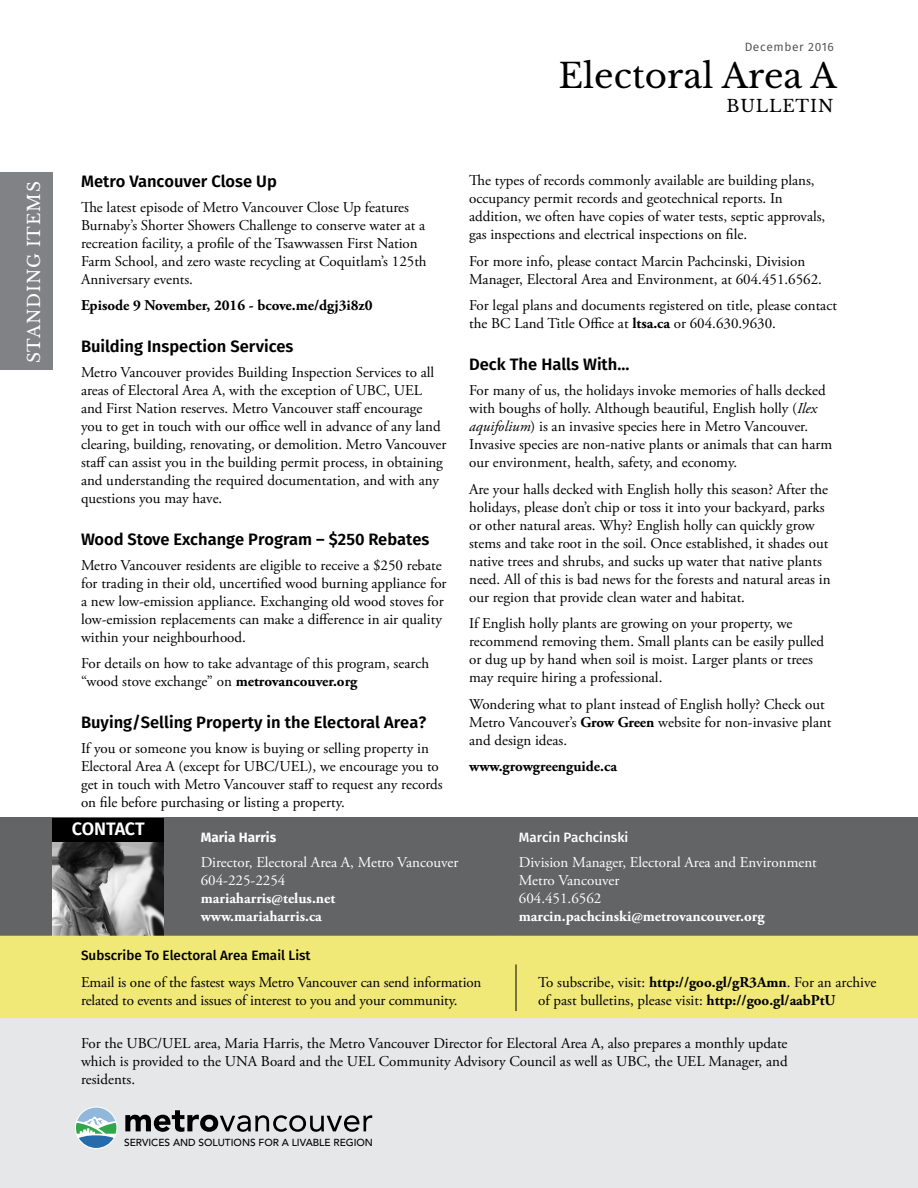
<style>
.page{position:relative;width:918px;height:1188px;background:#fff}
.page>*{position:absolute;margin:0;border:0;box-sizing:border-box;transform-origin:0 0}
.t1{font:34.05px "Libre Baskerville";color:#000}
.t2{font:600 18px "Fira Sans";letter-spacing:-.01em;color:#fff}
.t3{font:17.1px "Libre Baskerville";color:#fff}
.t4{font:17.1px "Libre Baskerville";letter-spacing:.05em;color:#000}
.t5{font:600 16.5px "Fira Sans";color:#000}
.t6{font:15px/18px "Adobe Garamond Pro";color:#000}
.t7{font:15px/18px "Adobe Garamond Pro";color:#fff}
.t8{font:700 15px/18px "Adobe Garamond Pro";color:#fff}
.t9{font:700 15px "Adobe Garamond Pro";color:#000}
.t10{font:500 13.5px "Fira Sans";color:#000}
.t11{font:500 13.5px "Fira Sans";color:#fff}
.t12{font:700 13.5px "Fira Sans";color:#fff}
.t13{font:12px "Fira Sans";letter-spacing:.05em;color:#4d4d4f}
.t14{font:500 10.2px "Avenir LT Std";color:#000}
.s1{font-weight:700}
.s2{font-style:italic}
</style>
<div class="page">
<div style="left:0;top:887px;width:918px;height:301px;background:#e6e7e8"></div>
<div style="left:0;top:818px;width:918px;height:119px;background:#636466"></div>
<img style="left:53px;top:842px;width:111px;height:94px">
<div style="left:52px;top:818px;width:112px;height:24px;background:#000"></div>
<svg style="left:125px;top:1110px;width:247px;height:22px"></svg>
<svg style="left:75px;top:1107px;width:42px;height:42px"></svg>
<svg style="left:76px;top:1108px;width:40px;height:40px"></svg>
<div style="left:0;top:173px;width:53px;height:197px;background:#808285"></div>
<div style="left:0;top:936px;width:918px;height:82px;background:#f0e877"></div>
<hr style="left:516px;top:964px;width:1px;height:47px;background:#000">
<p class="t3" style="left:23px;top:363px;width:184px;rotate:-90deg">Standing items</p>
<p class="t13" style="left:745px;top:38px;width:91px">December 2016</p>
<h1 class="t1" style="left:558px;top:55px;width:280px">Electoral Area A</h1>
<p class="t4" style="left:727px;top:95px;width:108px">BULLETIN</p>
<p class="t5" style="left:81px;top:170px;width:197px">Metro Vancouver Close Up</p>
<p class="t6" style="left:81px;top:199px;width:347px">The latest episode of Metro Vancouver Close Up features Burnaby’s Shorter Showers Challenge to conserve water at a recreation facility, a profile of the Tsawwassen First Nation Farm School, and zero waste recycling at Coquitlam’s 125th Anniversary events.</p>
<p class="t9" style="left:81px;top:297px;width:293px">Episode 9 November, 2016 - bcove.me/dgj3i8z0</p>
<p class="t5" style="left:81px;top:335px;width:214px">Building Inspection Services</p>
<p class="t6" style="left:81px;top:364px;width:367px">Metro Vancouver provides Building Inspection Services to all areas of Electoral Area A, with the exception of UBC, UEL and First Nation reserves. Metro Vancouver staff encourage you to get in touch with our office well in advance of any land clearing, building, renovating, or demolition. Metro Vancouver staff can assist you in the building permit process, in obtaining and understanding the required documentation, and with any questions you may have.</p>
<p class="t5" style="left:81px;top:528px;width:350px">Wood Stove Exchange Program – $250 Rebates</p>
<p class="t6" style="left:81px;top:557px;width:367px">Metro Vancouver residents are eligible to receive a $250 rebate for trading in their old, uncertified wood burning appliance for a new low-emission appliance. Exchanging old wood stoves for low-emission replacements can make a difference in air quality within your neighbourhood.</p>
<p class="t6" style="left:81px;top:655px;width:350px">For details on how to take advantage of this program, search “wood stove exchange” on <span class="s1">metrovancouver.org</span></p>
<p class="t5" style="left:81px;top:711px;width:347px">Buying/Selling Property in the Electoral Area?</p>
<p class="t6" style="left:81px;top:740px;width:363px">If you or someone you know is buying or selling property in Electoral Area A (except for UBC/UEL), we encourage you to get in touch with Metro Vancouver staff to request any records on file before purchasing or listing a property.</p>
<p class="t2" style="left:72px;top:817px;width:74px">CONTACT</p>
<p class="t12" style="left:201px;top:828px;width:77px">Maria Harris</p>
<p class="t7" style="left:201px;top:854px;width:259px">Director, Electoral Area A, Metro Vancouver<br>604-225-2254</p>
<p class="t8" style="left:201px;top:889px;width:136px">mariaharris@telus.net www.mariaharris.ca</p>
<p class="t6" style="left:469px;top:172px;width:358px">The types of records commonly available are building plans, occupancy permit records and geotechnical reports. In addition, we often have copies of water tests, septic approvals, gas inspections and electrical inspections on file.</p>
<p class="t6" style="left:469px;top:252px;width:354px">For more info, please contact Marcin Pachcinski, Division<br>Manager, Electoral Area and Environment, at 604.451.6562.</p>
<p class="t6" style="left:469px;top:297px;width:369px">For legal plans and documents registered on title, please contact the BC Land Title Office at <span class="s1">ltsa.ca</span> or 604.630.9630.</p>
<p class="t5" style="left:469px;top:353px;width:162px">Deck The Halls With...</p>
<p class="t6" style="left:469px;top:382px;width:365px">For many of us, the holidays invoke memories of halls decked with boughs of holly. Although beautiful, English holly (<span class="s2">Ilex aquifolium</span>) is an invasive species here in Metro Vancouver.<br>Invasive species are non-native plants or animals that can harm our environment, health, safety, and economy.</p>
<p class="t6" style="left:469px;top:480px;width:363px">Are your halls decked with English holly this season? After the holidays, please don’t chip or toss it into your backyard, parks or other natural areas. Why? English holly can quickly grow stems and take root in the soil. Once established, it shades out native trees and shrubs, and sucks up water that native plants need. All of this is bad news for the forests and natural areas in our region that provide clean water and habitat.</p>
<p class="t6" style="left:469px;top:615px;width:357px">If English holly plants are growing on your property, we recommend removing them. Small plants can be easily pulled or dug up by hand when soil is moist. Larger plants or trees may require hiring a professional.</p>
<p class="t6" style="left:469px;top:696px;width:364px">Wondering what to plant instead of English holly? Check out<br>Metro Vancouver’s <span class="s1">Grow Green</span> website for non-invasive plant and design ideas.</p>
<p class="t9" style="left:469px;top:758px;width:149px">www.growgreenguide.ca</p>
<p class="t11" style="left:519px;top:828px;width:111px">Marcin Pachcinski</p>
<p class="t7" style="left:519px;top:854px;width:300px">Division Manager, Electoral Area and Environment<br>Metro Vancouver<br>604.451.6562</p>
<p class="t8" style="left:519px;top:907px;width:247px">marcin.pachcinski@metrovancouver.org</p>
<p class="t10" style="left:81px;top:946px;width:231px">Subscribe To Electoral Area Email List</p>
<p class="t6" style="left:81px;top:973px;width:402px">Email is one of the fastest ways Metro Vancouver can send information related to events and issues of interest to you and your community.</p>
<p class="t6" style="left:538px;top:973px;width:340px">To subscribe, visit: <span class="s1">http://goo.gl/gR3Amn</span>. For an archive of past bulletins, please visit: <span class="s1">http://goo.gl/aabPtU</span></p>
<p class="t6" style="left:81px;top:1035px;width:708px;text-align:justify">For the UBC/UEL area, Maria Harris, the Metro Vancouver Director for Electoral Area A, also prepares a monthly update which is provided to the UNA Board and the UEL Community Advisory Council as well as UBC, the UEL Manager, and residents.</p>
<p class="t14" style="left:124px;top:1136px;width:251px">SERVICES AND SOLUTIONS FOR A LIVABLE REGION</p>
</div>
